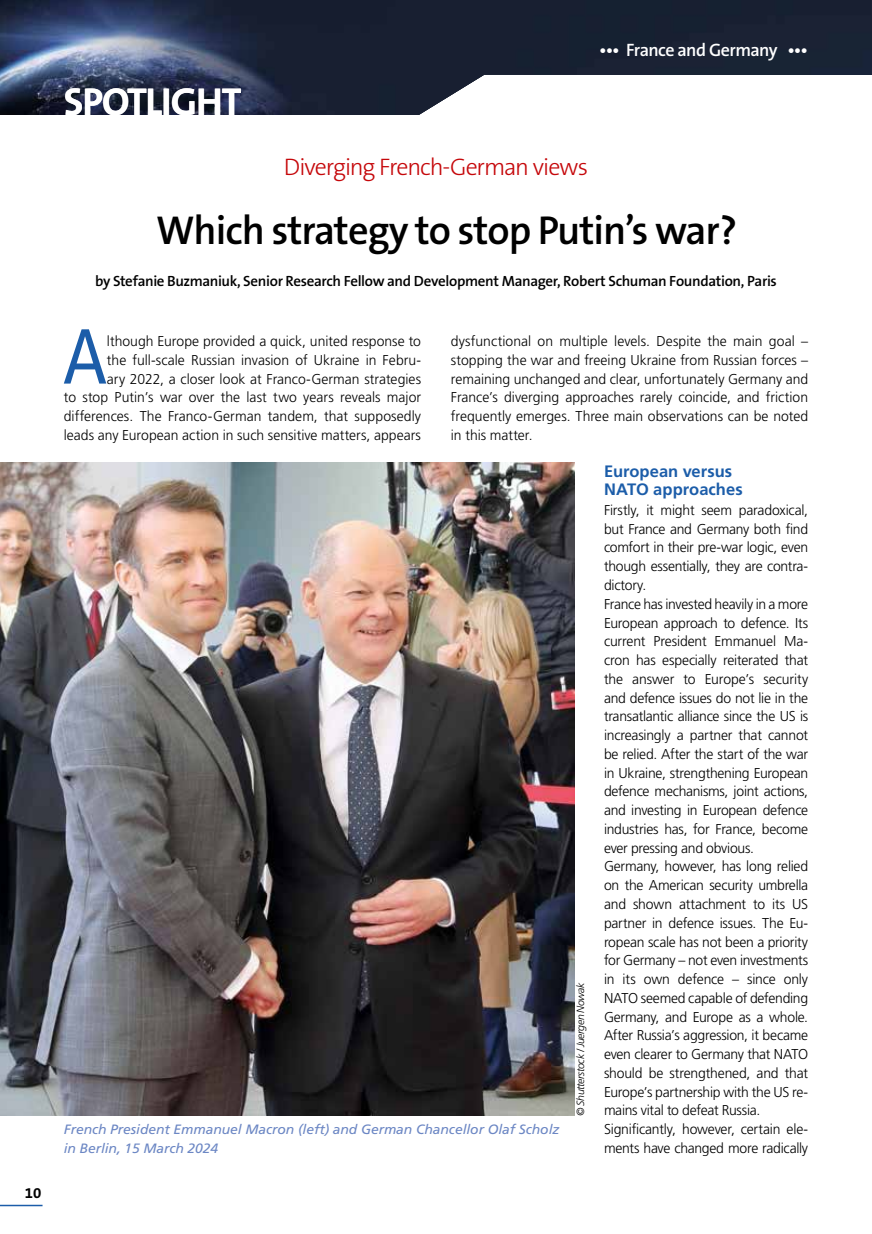
<style>
.page{position:relative;width:872px;height:1234px;background:#fff}
.page>*{position:absolute;margin:0;border:0;box-sizing:border-box;transform-origin:0 0}
.t1{font:condensed 77.7px "Frutiger";color:#1c5da9}
.t2{font:600 40.5px "The Sans B6";letter-spacing:-.025em;color:#000}
.t3{font:700 39px "The Sans B7";letter-spacing:-.025em;color:#fff}
.t4{font:300 24px "The Sans B3";letter-spacing:-.045em;color:#c5070a}
.t5{font:600 18px "The Sans B6";letter-spacing:-.035em;color:#fff}
.t6{font:700 16.5px/18px "Frutiger LT Pro";color:#1c5da9}
.t7{font:700 15px "The Sans B7";color:#000}
.t8{font:600 14.85px "The Sans B6";letter-spacing:-.025em;color:#000}
.t9{font:300 14.25px/18.8px "Frutiger LT Pro";letter-spacing:-.015em;color:#000;text-align:right}
.t10{font:italic 13.5px/18.8px "Frutiger LT Pro";letter-spacing:-.005em;color:#6c87c4}
.t11{font:italic 300 10.5px "Frutiger";letter-spacing:-.04em;color:#000}
</style>
<div class="page">
<hr style="left:0;top:1204px;width:43px;height:1px;background:#1c5da9">
<img style="left:0;top:0;width:872px;height:115px">
<img style="left:0;top:462px;width:574px;height:653px">
<p class="t7" style="left:25px;top:1185px;width:18px">10</p>
<h3 class="t3" style="left:64px;top:82px;width:179px">SPOTLIGHT</h3>
<p class="t5" style="left:599px;top:40px;width:211px">••• France and Germany •••</p>
<h3 class="t4" style="left:284px;top:154px;width:305px">Diverging French-German views</h3>
<h2 class="t2" style="left:156px;top:209px;width:582px">Which strategy to stop Putin’s war?</h2>
<p class="t8" style="left:95px;top:273px;width:683px">by Stefanie Buzmaniuk, Senior Research Fellow and Development Manager, Robert Schuman Foundation, Paris</p>
<h1 class="t1" style="left:63px;top:311px;width:45px">A</h1>
<p class="t9" style="left:64px;top:332px;width:359px">lthough Europe provided a quick, united response to<br>the full-scale Russian invasion of Ukraine in Febru-<br>ary 2022, a closer look at Franco-German strategies<br>to stop Putin’s war over the last two years reveals major differences. The Franco-German tandem, that supposedly leads any European action in such sensitive matters, appears</p>
<p class="t9" style="left:451px;top:332px;width:359px;text-align:justify">dysfunctional on multiple levels. Despite the main goal – stopping the war and freeing Ukraine from Russian forces – remaining unchanged and clear, unfortunately Germany and France’s diverging approaches rarely coincide, and friction frequently emerges. Three main observations can be noted in this matter.</p>
<p class="t6" style="left:604px;top:462px;width:140px">European versus<br>NATO approaches</p>
<p class="t9" style="left:604px;top:500px;width:206px;text-align:left">Firstly, it might seem paradoxical, but France and Germany both find comfort in their pre-war logic, even though essentially, they are contra&shy;dictory.<br>France has invested heavily in a more European approach to defence. Its current President Emmanuel Ma&shy;cron has especially reiterated that the answer to Europe’s security and defence issues do not lie in the transatlantic alliance since the US is increasingly a partner that cannot be relied. After the start of the war in Ukraine, strengthening European defence mechanisms, joint actions, and investing in European defence industries has, for France, become ever pressing and obvious.<br>Germany, however, has long relied on the American security umbrella and shown attachment to its US partner in defence issues. The Eu&shy;ropean scale has not been a priority for Germany – not even investments in its own defence – since only NATO seemed capable of defending Germany, and Europe as a whole.<br>After Russia’s aggression, it became even clearer to Germany that NATO should be strengthened, and that Europe’s partnership with the US re&shy;mains vital to defeat Russia.<br>Significantly, however, certain ele&shy;ments have changed more radically</p>
<p class="t11" style="left:574px;top:1115px;width:135px;rotate:-90deg">© Shutterstock / Juergen Nowak</p>
<p class="t10" style="left:64px;top:1119px;width:497px">French President Emmanuel Macron (left) and German Chancellor Olaf Scholz in Berlin, 15 March 2024</p>
</div>
